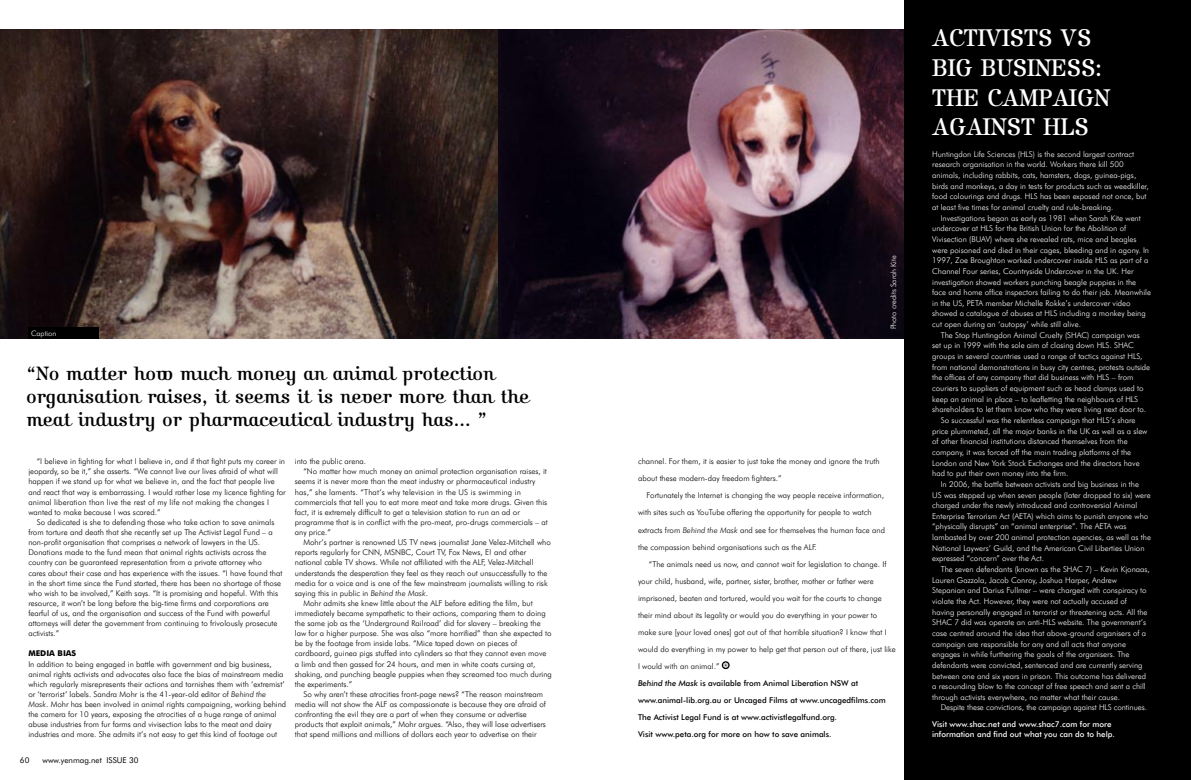
<style>
.page{position:relative;width:1191px;height:780px;background:#fff}
.page>*{position:absolute;margin:0;border:0;box-sizing:border-box;transform-origin:0 0}
.HEADING{font:25px/29.6px "Kursivschrift Stehend";color:#fff}
.PULL_OUT{font:20px/23px "Kursivschrift Stehend";letter-spacing:.01em;color:#000}
.BodyCopy{font:300 8px/10.1px "Futura BT";color:#000}
.BodyCopy-2{font:300 8px/10.6px "Futura BT";color:#fff}
.BodyCopy-3{font:500 8px/17.1px "Futura BT";color:#000}
.BodyCopy-4{font:500 8px/10.6px "Futura BT";color:#fff}
.t1{font:8px "Futura BT";color:#000}
.Sub_Heading{font:700 8px "Futura BT";color:#000}
.BodyCopy-5{font:300 7.5px "Futura BT";color:#fff}
.s1{font-style:italic}
</style>
<div class="page">
<img style="left:498px;top:30px;width:406px;height:308px">
<div style="left:904px;top:0;width:287px;height:780px;background:#000"></div>
<svg style="left:722px;top:661px;width:7px;height:8px"></svg>
<img style="left:0;top:30px;width:498px;height:308px">
<div style="left:28px;top:327px;width:71px;height:11px;background:#000"></div>
<p class="BodyCopy-5" style="left:31px;top:328px;width:27px">Caption</p>
<p class="PULL_OUT" style="left:26px;top:362px;width:504px">“No matter hovv much money an animal protection organisation raises, it seems it is never more than the meat industry or pharmaceutical industry has... ”</p>
<p class="BodyCopy" style="left:28px;top:456px;width:259px;text-indent:9px">“I believe in fighting for what I believe in, and if that fight puts my career in jeopardy, so be it,” she asserts. “We cannot live our lives afraid of what will happen if we stand up for what we believe in, and the fact that people live and react that way is embarrassing. I would rather lose my licence fighting for animal liberation than live the rest of my life not making the changes I wanted to make because I was scared.”</p>
<p class="BodyCopy" style="left:28px;top:517px;width:256px;text-indent:9px">So dedicated is she to defending those who take action to save animals from torture and death that she recently set up The Activist Legal Fund – a non-profit organisation that comprises a network of lawyers in the US.<br>Donations made to the fund mean that animal rights activists across the country can be guaranteed representation from a private attorney who<br>cares about their case and has experience with the issues. “I have found that in the short time since the Fund started, there has been no shortage of those who wish to be involved,” Keith says. “It is promising and hopeful. With this resource, it won’t be long before the big-time firms and corporations are fearful of us, and the organisation and success of the Fund with powerful attorneys will deter the government from continuing to frivolously prosecute activists.”</p>
<p class="Sub_Heading" style="left:28px;top:648px;width:49px">MEDIA BIAS</p>
<p class="BodyCopy" style="left:28px;top:658px;width:259px">In addition to being engaged in battle with government and big business, animal rights activists and advocates also face the bias of mainstream media which regularly misrepresents their actions and tarnishes them with ‘extremist’ or ‘terrorist’ labels. Sandra Mohr is the 41-year-old editor of <span class="s1">Behind the Mask</span>. Mohr has been involved in animal rights campaigning, working behind the camera for 10 years, exposing the atrocities of a huge range of animal abuse industries from fur farms and vivisection labs to the meat and dairy industries and more. She admits it’s not easy to get this kind of footage out</p>
<p class="t1" style="left:20px;top:755px;width:11px">60</p>
<p class="t1" style="left:43px;top:755px;width:97px">www.yenmag.net ISSUE 30</p>
<p class="BodyCopy" style="left:295px;top:456px;width:73px">into the public arena.</p>
<p class="BodyCopy" style="left:295px;top:466px;width:254px;text-indent:9px">“No matter how much money an animal protection organisation raises, it seems it is never more than the meat industry or pharmaceutical industry has,” she laments. “That’s why television in the US is swimming in commercials that tell you to eat more meat and take more drugs. Given this fact, it is extremely difficult to get a television station to run an ad or programme that is in conflict with the pro-meat, pro-drugs commercials – at any price.”</p>
<p class="BodyCopy" style="left:295px;top:537px;width:257px;text-indent:9px">Mohr’s partner is renowned US TV news journalist Jane Velez-Mitchell who reports regularly for CNN, MSNBC, Court TV, Fox News, E! and other national cable TV shows. While not affiliated with the ALF, Velez-Mitchell understands the desperation they feel as they reach out unsuccessfully to the media for a voice and is one of the few mainstream journalists willing to risk saying this in public in <span class="s1">Behind the Mask</span>.</p>
<p class="BodyCopy" style="left:295px;top:598px;width:258px;text-indent:9px">Mohr admits she knew little about the ALF before editing the film, but immediately became sympathetic to their actions, comparing them to doing the same job as the ‘Underground Railroad’ did for slavery – breaking the law for a higher purpose. She was also “more horrified” than she expected to be by the footage from inside labs. “Mice taped down on pieces of cardboard, guinea pigs stuffed into cylinders so that they cannot even move a limb and then gassed for 24 hours, and men in white coats cursing at, shaking, and punching beagle puppies when they screamed too much during the experiments.”</p>
<p class="BodyCopy" style="left:295px;top:689px;width:253px;text-indent:9px">So why aren’t these atrocities front-page news? “The reason mainstream media will not show the ALF as compassionate is because they are afraid of confronting the evil they are a part of when they consume or advertise products that exploit animals,” Mohr argues. “Also, they will lose advertisers that spend millions and millions of dollars each year to advertise on their</p>
<p class="BodyCopy-5" style="left:889px;top:329px;width:76px;rotate:-90deg">Photo credits Sarah Kite</p>
<p class="BodyCopy" style="left:638px;top:452px;width:243px;line-height:17.1px">channel. For them, it is easier to just take the money and ignore the truth about these modern-day freedom fighters.”</p>
<p class="BodyCopy" style="left:638px;top:487px;width:248px;line-height:17.1px;text-indent:9px">Fortunately the Internet is changing the way people receive information, with sites such as YouTube offering the opportunity for people to watch extracts from <span class="s1">Behind the Mask</span> and see for themselves the human face and the compassion behind organisations such as the ALF.</p>
<p class="BodyCopy" style="left:638px;top:555px;width:259px;line-height:17.1px;text-indent:11px">“The animals need us now, and cannot wait for legislation to change. If your child, husband, wife, partner, sister, brother, mother or father were imprisoned, beaten and tortured, would you wait for the courts to change their mind about its legality or would you do everything in your power to make sure [your loved ones] got out of that horrible situation? I know that I would do everything in my power to help get that person out of there, just like I would with an animal.”</p>
<p class="BodyCopy-3" style="left:638px;top:674px;width:249px"><span class="s1">Behind the Mask</span> is available from Animal Liberation NSW at www.animal-lib.org.au or Uncaged Films at www.uncagedfilms.com The Activist Legal Fund is at www.activistlegalfund.org.<br>Visit www.peta.org for more on how to save animals.</p>
<p class="HEADING" style="left:932px;top:24px;width:179px">ACTIVISTS VS<br>BIG BUSINESS:<br>THE CAMPAIGN<br>AGAINST HLS</p>
<p class="BodyCopy-2" style="left:932px;top:148px;width:218px">Huntingdon Life Sciences (HLS) is the second largest contract research organisation in the world. Workers there kill 500 animals, including rabbits, cats, hamsters, dogs, guinea-pigs, birds and monkeys, a day in tests for products such as weedkiller, food colourings and drugs. HLS has been exposed not once, but at least five times for animal cruelty and rule-breaking.</p>
<p class="BodyCopy-2" style="left:932px;top:212px;width:220px;text-indent:9px">Investigations began as early as 1981 when Sarah Kite went undercover at HLS for the British Union for the Abolition of Vivisection (BUAV) where she revealed rats, mice and beagles were poisoned and died in their cages, bleeding and in agony. In 1997, Zoe Broughton worked undercover inside HLS as part of a Channel Four series, Countryside Undercover in the UK. Her investigation showed workers punching beagle puppies in the face and home office inspectors failing to do their job. Meanwhile in the US, PETA member Michelle Rokke’s undercover video showed a catalogue of abuses at HLS including a monkey being cut open during an ‘autopsy’ while still alive.</p>
<p class="BodyCopy-2" style="left:932px;top:329px;width:219px;text-indent:9px">The Stop Huntingdon Animal Cruelty (SHAC) campaign was set up in 1999 with the sole aim of closing down HLS. SHAC groups in several countries used a range of tactics against HLS, from national demonstrations in busy city centres, protests outside the offices of any company that did business with HLS – from couriers to suppliers of equipment such as head clamps used to keep an animal in place – to leafletting the neighbours of HLS shareholders to let them know who they were living next door to.</p>
<p class="BodyCopy-2" style="left:932px;top:415px;width:217px;text-indent:9px">So successful was the relentless campaign that HLS’s share price plummeted, all the major banks in the UK as well as a slew of other financial institutions distanced themselves from the company, it was forced off the main trading platforms of the London and New York Stock Exchanges and the directors have had to put their own money into the firm.</p>
<p class="BodyCopy-2" style="left:932px;top:478px;width:220px;text-indent:9px">In 2006, the battle between activists and big business in the<br>US was stepped up when seven people (later dropped to six) were charged under the newly introduced and controversial Animal Enterprise Terrorism Act (AETA) which aims to punish anyone who “physically disrupts” an “animal enterprise”. The AETA was lambasted by over 200 animal protection agencies, as well as the National Laywers’ Guild, and the American Civil Liberties Union expressed “concern” over the Act.</p>
<p class="BodyCopy-2" style="left:932px;top:564px;width:219px;text-indent:9px">The seven defendants (known as the SHAC 7) – Kevin Kjonaas, Lauren Gazzola, Jacob Conroy, Joshua Harper, Andrew Stepanian and Darius Fullmer – were charged with conspiracy to violate the Act. However, they were not actually accused of having personally engaged in terrorist or threatening acts. All the SHAC 7 did was operate an anti-HLS website. The government’s case centred around the idea that above-ground organisers of a campaign are responsible for any and all acts that anyone engages in while furthering the goals of the organisers. The defendants were convicted, sentenced and are currently serving between one and six years in prison. This outcome has delivered a resounding blow to the concept of free speech and sent a chill through activists everywhere, no matter what their cause.</p>
<p class="BodyCopy-2" style="left:940px;top:702px;width:208px">Despite these convictions, the campaign against HLS continues.</p>
<p class="BodyCopy-4" style="left:932px;top:718px;width:184px">Visit www.shac.net and www.shac7.com for more information and find out what you can do to help.</p>
</div>
